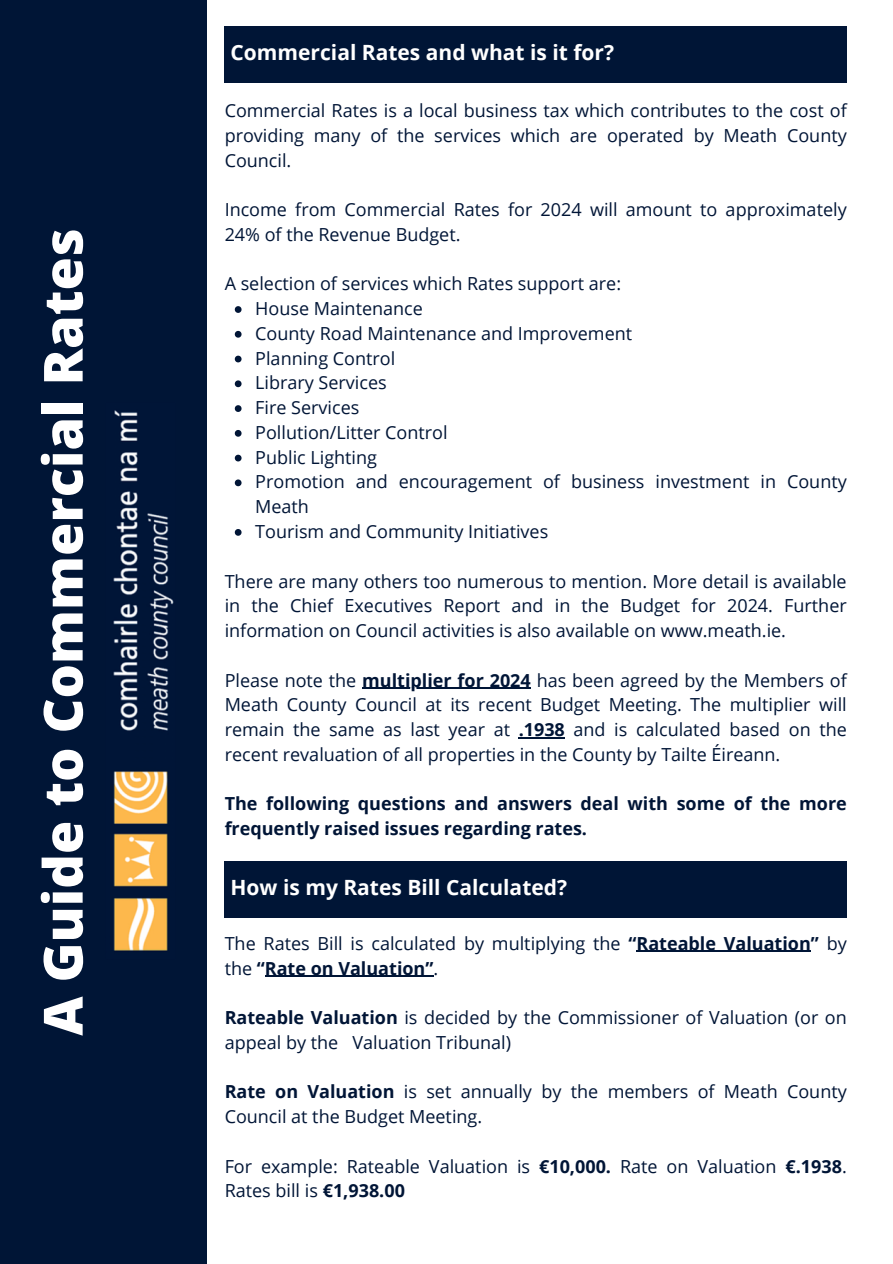
<style>
.page{position:relative;width:893px;height:1264px;background:#fff}
.page>*{position:absolute;margin:0;border:0;box-sizing:border-box;transform-origin:0 0}
.t1{font:800 54px "Open Sans";color:#fff}
.t2{font:700 21px "Open Sans";color:#fff}
.t3{font:18px/24.8px "Open Sans";color:#001536}
.t4{font:700 18px/24.8px "Open Sans";color:#001536}
.s1{font-weight:700}
</style>
<div class="page">
<div style="left:0;top:0;width:206px;height:1263px;background:#001536"></div>
<img style="left:113px;top:410px;width:61px;height:541px">
<div style="left:225px;top:26px;width:621px;height:57px;background:#001536"></div>
<svg style="left:235px;top:306px;width:6px;height:7px"></svg>
<svg style="left:235px;top:331px;width:6px;height:6px"></svg>
<svg style="left:235px;top:355px;width:6px;height:7px"></svg>
<svg style="left:235px;top:380px;width:6px;height:7px"></svg>
<svg style="left:235px;top:405px;width:6px;height:7px"></svg>
<svg style="left:235px;top:430px;width:6px;height:6px"></svg>
<svg style="left:235px;top:454px;width:6px;height:7px"></svg>
<svg style="left:235px;top:479px;width:6px;height:7px"></svg>
<svg style="left:235px;top:529px;width:6px;height:6px"></svg>
<hr style="left:362px;top:687px;width:169px;height:1px;background:#001536">
<hr style="left:518px;top:737px;width:47px;height:1px;background:#001536">
<div style="left:225px;top:860px;width:621px;height:57px;background:#001536"></div>
<hr style="left:636px;top:950px;width:174px;height:2px;background:#001536">
<hr style="left:265px;top:975px;width:160px;height:1px;background:#001536">
<p class="t1" style="left:25px;top:1035px;width:808px;rotate:-90deg">A Guide to Commercial Rates</p>
<p class="t2" style="left:230px;top:38px;width:385px">Commercial Rates and what is it for?</p>
<p class="t3" style="left:225px;top:98px;width:623px;text-align:justify">Commercial Rates is a local business tax which contributes to the cost of providing many of the services which are operated by Meath County Council.</p>
<p class="t3" style="left:225px;top:197px;width:623px">Income from Commercial Rates for 2024 will amount to approximately<br>24% of the Revenue Budget.</p>
<p class="t3" style="left:225px;top:271px;width:398px">A selection of services which Rates support are:</p>
<p class="t3" style="left:255px;top:296px;width:169px">House Maintenance</p>
<p class="t3" style="left:255px;top:320px;width:378px">County Road Maintenance and Improvement</p>
<p class="t3" style="left:255px;top:345px;width:141px">Planning Control</p>
<p class="t3" style="left:255px;top:370px;width:133px">Library Services</p>
<p class="t3" style="left:255px;top:395px;width:106px">Fire Services</p>
<p class="t3" style="left:255px;top:419px;width:194px">Pollution/Litter Control</p>
<p class="t3" style="left:255px;top:444px;width:123px">Public Lighting</p>
<p class="t3" style="left:255px;top:469px;width:593px">Promotion and encouragement of business investment in County<br>Meath</p>
<p class="t3" style="left:255px;top:518px;width:294px">Tourism and Community Initiatives</p>
<p class="t3" style="left:225px;top:568px;width:623px;text-align:justify">There are many others too numerous to mention. More detail is available in the Chief Executives Report and in the Budget for 2024. Further information on Council activities is also available on www.meath.ie.</p>
<p class="t3" style="left:225px;top:667px;width:623px;text-align:justify">Please note the <span class="s1">multiplier for 2024</span> has been agreed by the Members of Meath County Council at its recent Budget Meeting. The multiplier will remain the same as last year at <span class="s1">.1938</span> and is calculated based on the recent revaluation of all properties in the County by Tailte Éireann.</p>
<p class="t4" style="left:225px;top:791px;width:623px">The following questions and answers deal with some of the more frequently raised issues regarding rates.</p>
<p class="t2" style="left:230px;top:872px;width:338px">How is my Rates Bill Calculated?</p>
<p class="t3" style="left:225px;top:930px;width:623px">The Rates Bill is calculated by multiplying the <span class="s1">“Rateable Valuation”</span> by the <span class="s1">“Rate on Valuation”</span>.</p>
<p class="t3" style="left:225px;top:1004px;width:623px"><span class="s1">Rateable Valuation</span> is decided by the Commissioner of Valuation (or on appeal by the Valuation Tribunal)</p>
<p class="t3" style="left:225px;top:1078px;width:623px"><span class="s1">Rate on Valuation</span> is set annually by the members of Meath County<br>Council at the Budget Meeting.</p>
<p class="t3" style="left:225px;top:1153px;width:623px">For example: Rateable Valuation is <span class="s1">€10,000.</span> Rate on Valuation <span class="s1">€.1938</span>.<br>Rates bill is <span class="s1">€1,938.00</span></p>
</div>
